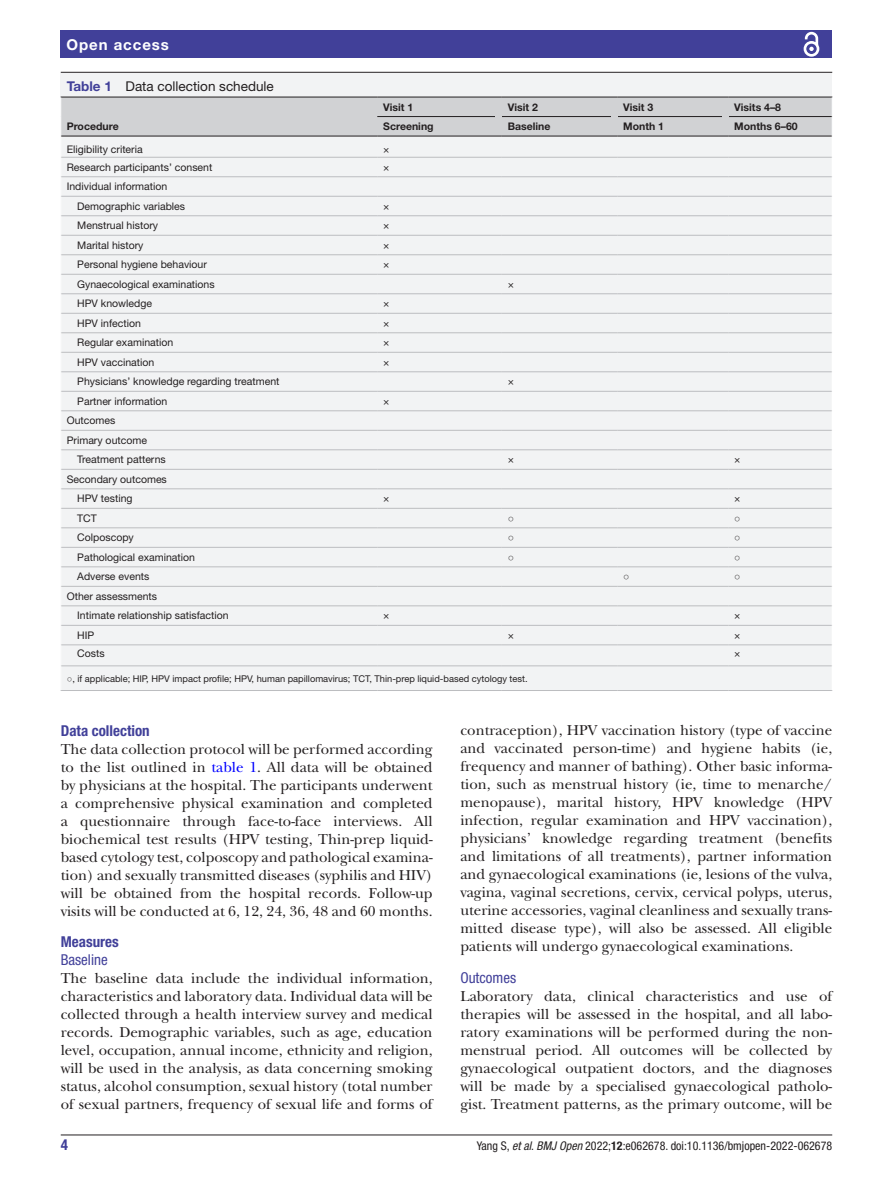
<style>
.page{position:relative;width:893px;height:1191px;background:#fff}
.page>*{position:absolute;margin:0;border:0;box-sizing:border-box;transform-origin:0 0}
.t1{font:15px/18px "New Baskerville";color:#231f20;text-align:justify}
.t2{font:700 condensed 15px "Helvetica Neue LT Std";color:#414099}
.t3{font:condensed 15px "Helvetica Neue LT Std";color:#414099}
.t4{font:700 15px "Helvetica Neue LT Std";letter-spacing:.065em;color:#fff}
.t5{font:13.5px "Helvetica Neue LT Std";color:#231f20}
.t6{font:condensed 12px "Helvetica Neue LT Std";color:#231f20}
.t7{font:10.5px/19.5px "Helvetica Neue LT Std";color:#231f20}
.t8{font:700 10.5px "Helvetica Neue LT Std";color:#231f20}
.t9{font:10.5px "Times New Roman";color:#231f20}
.t10{font:9.3px "Helvetica Neue LT Std";color:#231f20}
.s1{font-weight:700;color:#414099}
.s2{font-family:"Times New Roman"}
.s3{color:#00f}
.s4{font-style:italic}
.s5{font-weight:700}
</style>
<div class="page">
<hr style="left:61px;top:1134px;width:771px;height:1px;background:#231f20">
<div style="left:61px;top:31px;width:771px;height:27px;background:#414099"></div>
<svg style="left:803px;top:31px;width:17px;height:26px"></svg>
<div style="left:61px;top:73px;width:771px;height:617px;background:#f2f3f4"></div>
<hr style="left:61px;top:72px;width:771px;height:1px;background:#231f20">
<hr style="left:61px;top:690px;width:316px;height:1px;background:#bcbdc0">
<hr style="left:377px;top:690px;width:125px;height:1px;background:#bcbdc0">
<hr style="left:502px;top:690px;width:115px;height:1px;background:#bcbdc0">
<hr style="left:617px;top:690px;width:111px;height:1px;background:#bcbdc0">
<hr style="left:728px;top:690px;width:104px;height:1px;background:#bcbdc0">
<svg style="left:60px;top:97px;width:773px;height:570px"></svg>
<p class="t4" style="left:66px;top:35px;width:104px">Open access</p>
<p class="t5" style="left:67px;top:78px;width:209px"><span class="s1">Table 1</span> Data collection schedule</p>
<p class="t8" style="left:67px;top:120px;width:53px">Procedure</p>
<p class="t8" style="left:383px;top:100px;width:32px">Visit 1</p>
<p class="t8" style="left:508px;top:100px;width:32px">Visit 2</p>
<p class="t8" style="left:623px;top:100px;width:32px">Visit 3</p>
<p class="t8" style="left:734px;top:100px;width:48px">Visits 4–8</p>
<p class="t8" style="left:383px;top:120px;width:52px">Screening</p>
<p class="t8" style="left:508px;top:120px;width:44px">Baseline</p>
<p class="t8" style="left:623px;top:120px;width:42px">Month 1</p>
<p class="t8" style="left:734px;top:120px;width:65px">Months 6–60</p>
<p class="t7" style="left:67px;top:139px;width:78px">Eligibility criteria</p>
<p class="t7" style="left:383px;top:139px;width:8px">×</p>
<p class="t7" style="left:67px;top:157px;width:147px">Research participants’ consent</p>
<p class="t7" style="left:383px;top:157px;width:8px">×</p>
<p class="t7" style="left:77px;top:177px;width:109px;text-indent:-10px">Individual information<br>Demographic variables</p>
<p class="t7" style="left:383px;top:196px;width:8px">×</p>
<p class="t7" style="left:77px;top:216px;width:82px">Menstrual history</p>
<p class="t7" style="left:383px;top:216px;width:8px">×</p>
<p class="t7" style="left:77px;top:235px;width:68px">Marital history</p>
<p class="t7" style="left:383px;top:235px;width:8px">×</p>
<p class="t7" style="left:77px;top:255px;width:131px">Personal hygiene behaviour</p>
<p class="t7" style="left:383px;top:255px;width:8px">×</p>
<p class="t7" style="left:77px;top:274px;width:139px">Gynaecological examinations</p>
<p class="t7" style="left:508px;top:274px;width:8px">×</p>
<p class="t7" style="left:77px;top:294px;width:76px">HPV knowledge</p>
<p class="t7" style="left:383px;top:294px;width:8px">×</p>
<p class="t7" style="left:77px;top:313px;width:65px">HPV infection</p>
<p class="t7" style="left:383px;top:313px;width:8px">×</p>
<p class="t7" style="left:77px;top:333px;width:98px">Regular examination</p>
<p class="t7" style="left:383px;top:333px;width:8px">×</p>
<p class="t7" style="left:77px;top:352px;width:79px">HPV vaccination</p>
<p class="t7" style="left:383px;top:352px;width:8px">×</p>
<p class="t7" style="left:77px;top:372px;width:204px">Physicians’ knowledge regarding treatment</p>
<p class="t7" style="left:508px;top:372px;width:8px">×</p>
<p class="t7" style="left:77px;top:391px;width:92px">Partner information</p>
<p class="t7" style="left:383px;top:391px;width:8px">×</p>
<p class="t7" style="left:67px;top:411px;width:50px">Outcomes</p>
<p class="t7" style="left:67px;top:430px;width:82px">Primary outcome</p>
<p class="t7" style="left:77px;top:450px;width:90px">Treatment patterns</p>
<p class="t7" style="left:508px;top:450px;width:8px">×</p>
<p class="t7" style="left:734px;top:450px;width:8px">×</p>
<p class="t7" style="left:77px;top:469px;width:91px;text-indent:-10px">Secondary outcomes<br>HPV testing</p>
<p class="t7" style="left:383px;top:489px;width:8px">×</p>
<p class="t7" style="left:734px;top:489px;width:8px">×</p>
<p class="t7" style="left:77px;top:508px;width:21px">TCT</p>
<p class="t9" style="left:508px;top:511px;width:8px">○</p>
<p class="t9" style="left:734px;top:511px;width:8px">○</p>
<p class="t7" style="left:77px;top:528px;width:58px">Colposcopy</p>
<p class="t9" style="left:508px;top:530px;width:8px">○</p>
<p class="t9" style="left:734px;top:530px;width:8px">○</p>
<p class="t7" style="left:77px;top:547px;width:119px">Pathological examination</p>
<p class="t9" style="left:508px;top:550px;width:8px">○</p>
<p class="t9" style="left:734px;top:550px;width:8px">○</p>
<p class="t7" style="left:77px;top:567px;width:74px">Adverse events</p>
<p class="t9" style="left:623px;top:569px;width:8px">○</p>
<p class="t9" style="left:734px;top:569px;width:8px">○</p>
<p class="t7" style="left:77px;top:586px;width:153px;text-indent:-10px">Other assessments<br>Intimate relationship satisfaction</p>
<p class="t7" style="left:383px;top:606px;width:8px">×</p>
<p class="t7" style="left:734px;top:606px;width:8px">×</p>
<p class="t7" style="left:77px;top:625px;width:19px">HIP</p>
<p class="t7" style="left:508px;top:625px;width:8px">×</p>
<p class="t7" style="left:734px;top:625px;width:8px">×</p>
<p class="t7" style="left:77px;top:643px;width:29px">Costs</p>
<p class="t7" style="left:734px;top:643px;width:8px">×</p>
<p class="t10" style="left:67px;top:672px;width:462px"><span class="s2">○</span>, if applicable; HIP, HPV impact profile; HPV, human papillomavirus; TCT, Thin-prep liquid-based cytology test.</p>
<p class="t2" style="left:61px;top:721px;width:91px">Data collection</p>
<p class="t1" style="left:61px;top:740px;width:373px">The data collection protocol will be performed according to the list outlined in <span class="s3">table 1</span>. All data will be obtained by physicians at the hospital. The participants underwent a comprehensive physical examination and completed a questionnaire through face-to-face interviews. All biochemical test results (HPV testing, Thin-prep liquid&shy;based cytology test, colposcopy and pathological examina&shy;tion) and sexually transmitted diseases (syphilis and HIV) will be obtained from the hospital records. Follow-up visits will be conducted at 6, 12, 24, 36, 48 and 60 months.</p>
<p class="t2" style="left:61px;top:933px;width:60px">Measures</p>
<p class="t3" style="left:61px;top:951px;width:48px">Baseline</p>
<p class="t1" style="left:61px;top:969px;width:373px">The baseline data include the individual information, characteristics and laboratory data. Individual data will be collected through a health interview survey and medical records. Demographic variables, such as age, education level, occupation, annual income, ethnicity and religion, will be used in the analysis, as data concerning smoking status, alcohol consumption, sexual history (total number of sexual partners, frequency of sexual life and forms of</p>
<p class="t1" style="left:460px;top:721px;width:373px">contraception), HPV vaccination history (type of vaccine and vaccinated person-time) and hygiene habits (ie, frequency and manner of bathing). Other basic informa&shy;tion, such as menstrual history (ie, time to menarche/ menopause), marital history, HPV knowledge (HPV infection, regular examination and HPV vaccination), physicians’ knowledge regarding treatment (benefits and limitations of all treatments), partner information and gynaecological examinations (ie, lesions of the vulva, vagina, vaginal secretions, cervix, cervical polyps, uterus, uterine accessories, vaginal cleanliness and sexually trans&shy;mitted disease type), will also be assessed. All eligible patients will undergo gynaecological examinations.</p>
<p class="t3" style="left:460px;top:969px;width:57px">Outcomes</p>
<p class="t1" style="left:460px;top:987px;width:373px">Laboratory data, clinical characteristics and use of therapies will be assessed in the hospital, and all labo&shy;ratory examinations will be performed during the non&shy;menstrual period. All outcomes will be collected by gynaecological outpatient doctors, and the diagnoses will be made by a specialised gynaecological patholo&shy;gist. Treatment patterns, as the primary outcome, will be</p>
<p class="t2" style="left:61px;top:1135px;width:9px">4</p>
<p class="t6" style="left:477px;top:1138px;width:357px">Yang S, <span class="s4">et al</span>. <span class="s4">BMJ Open</span> 2022;<span class="s5">12</span>:e062678. doi:10.1136/bmjopen-2022-062678</p>
</div>
